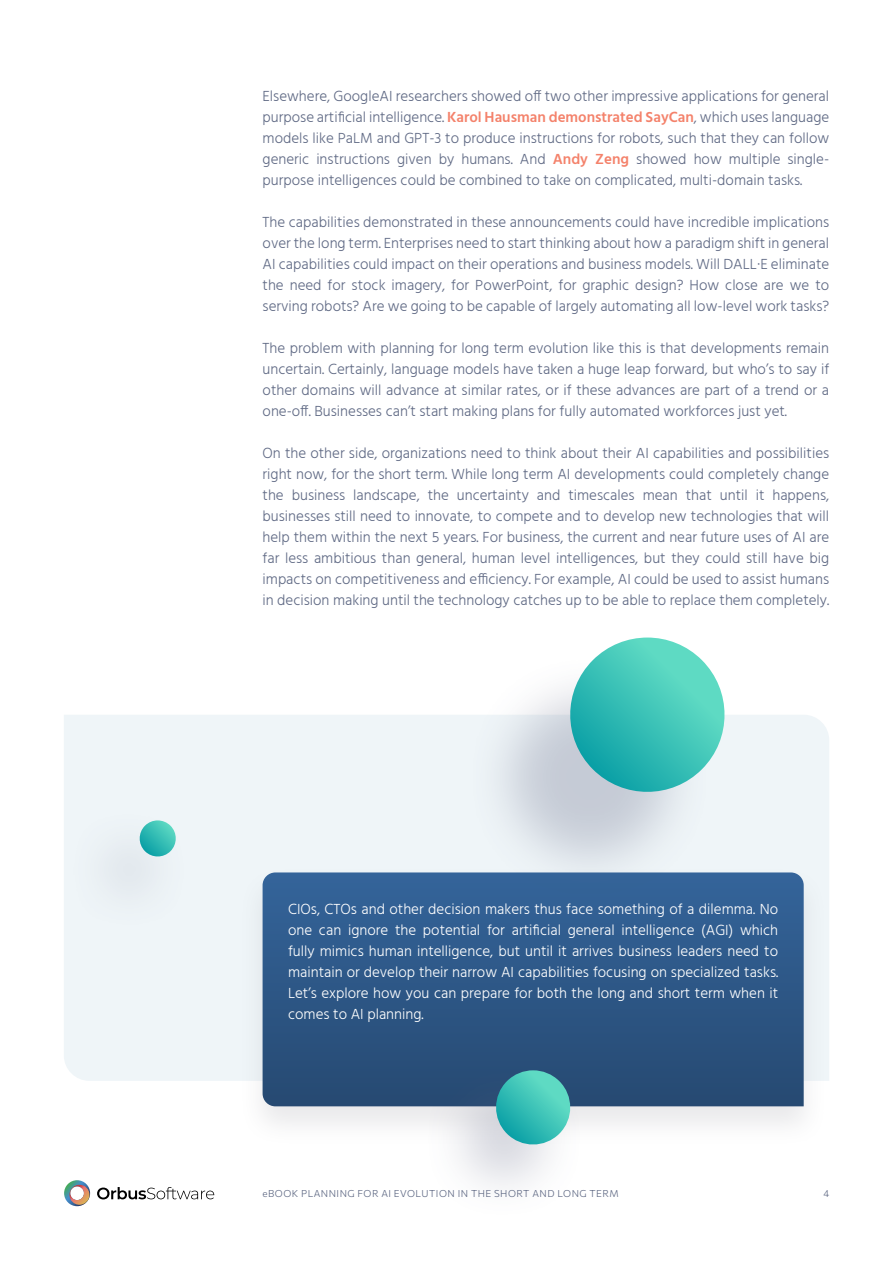
<style>
.page{position:relative;width:893px;height:1263px;background:#fff}
.page>*{position:absolute;margin:0;border:0;box-sizing:border-box;transform-origin:0 0}
.t1{font:300 15px/21px "Hind";color:#5f6984;text-align:justify}
.t2{font:300 15px/21px "Hind";color:#fff;text-align:justify}
.t3{font:300 9.75px "Commissioner";letter-spacing:.05em;color:#5f6984}
.s1{font-weight:600;color:#f4826b}
</style>
<div class="page">
<svg style="left:64px;top:1180px;width:26px;height:26px"></svg>
<svg style="left:97px;top:1187px;width:117px;height:12px"></svg>
<div style="left:64px;top:715px;width:765px;height:366px;background:#eff5f8"></div>
<div style="left:239px;top:865px;width:589px;height:282px;background:#908f98;opacity:.2"></div>
<svg style="left:263px;top:872px;width:541px;height:234px;background:#2d5786"></svg>
<div style="left:66px;top:807px;width:126px;height:126px;background:#edf3f7"></div>
<svg style="left:139px;top:820px;width:37px;height:37px"></svg>
<div style="left:421px;top:1056px;width:166px;height:165px;background:#646986;opacity:.3"></div>
<svg style="left:492px;top:1070px;width:82px;height:78px;background:#58b8b7"></svg>
<div style="left:466px;top:654px;width:246px;height:246px;background:#646986;opacity:.3"></div>
<svg style="left:563px;top:637px;width:169px;height:162px"></svg>
<p class="t1" style="left:263px;top:86px;width:568px">Elsewhere, GoogleAI researchers showed off two other impressive applications for general purpose artificial intelligence. <span class="s1">Karol Hausman demonstrated SayCan</span>, which uses language models like PaLM and GPT-3 to produce instructions for robots, such that they can follow generic instructions given by humans. And <span class="s1">Andy Zeng</span> showed how multiple single&shy;purpose intelligences could be combined to take on complicated, multi-domain tasks.</p>
<p class="t1" style="left:263px;top:212px;width:568px">The capabilities demonstrated in these announcements could have incredible implications over the long term. Enterprises need to start thinking about how a paradigm shift in general AI capabilities could impact on their operations and business models. Will DALL·E eliminate the need for stock imagery, for PowerPoint, for graphic design? How close are we to serving robots? Are we going to be capable of largely automating all low-level work tasks?</p>
<p class="t1" style="left:263px;top:338px;width:568px">The problem with planning for long term evolution like this is that developments remain uncertain. Certainly, language models have taken a huge leap forward, but who’s to say if other domains will advance at similar rates, or if these advances are part of a trend or a one-off. Businesses can’t start making plans for fully automated workforces just yet.</p>
<p class="t1" style="left:263px;top:443px;width:568px">On the other side, organizations need to think about their AI capabilities and possibilities right now, for the short term. While long term AI developments could completely change the business landscape, the uncertainty and timescales mean that until it happens, businesses still need to innovate, to compete and to develop new technologies that will help them within the next 5 years. For business, the current and near future uses of AI are far less ambitious than general, human level intelligences, but they could still have big impacts on competitiveness and efficiency. For example, AI could be used to assist humans in decision making until the technology catches up to be able to replace them completely.</p>
<p class="t2" style="left:288px;top:899px;width:492px">CIOs, CTOs and other decision makers thus face something of a dilemma. No one can ignore the potential for artificial general intelligence (AGI) which fully mimics human intelligence, but until it arrives business leaders need to maintain or develop their narrow AI capabilities focusing on specialized tasks.<br>Let’s explore how you can prepare for both the long and short term when it comes to AI planning.</p>
<p class="t3" style="left:263px;top:1186px;width:358px">eBOOK PLANNING FOR AI EVOLUTION IN THE SHORT AND LONG TERM</p>
<p class="t3" style="left:823px;top:1186px;width:7px">4</p>
</div>
